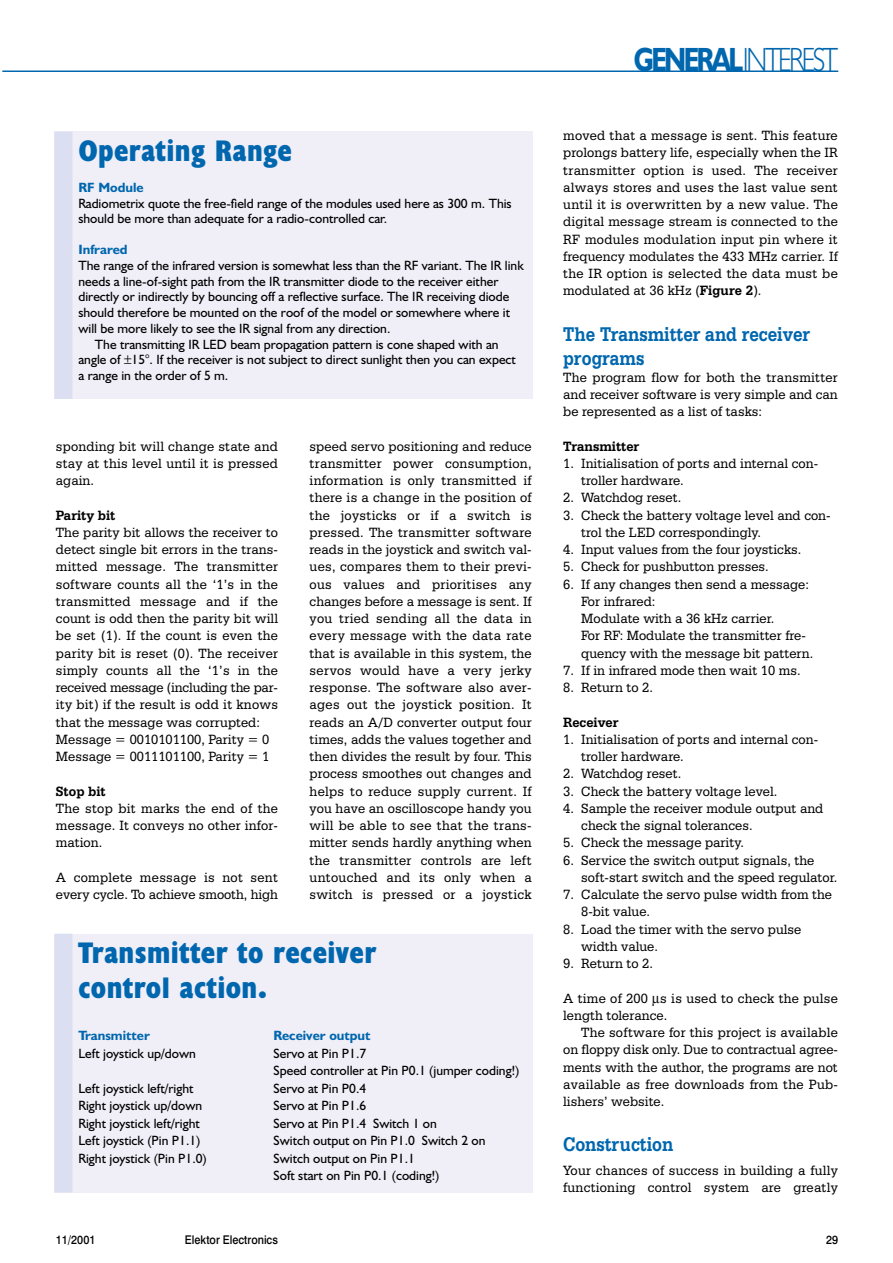
<style>
.page{position:relative;width:893px;height:1263px;background:#fff}
.page>*{position:absolute;margin:0;border:0;box-sizing:border-box;transform-origin:0 0}
.t1{font:300 33.75px "Humanist 521 BT";letter-spacing:-.09em;color:#0067af;scale:.8 1}
.t2{font:700 condensed 30px/34.8px "Humanist 521 BT Xtra";letter-spacing:.01em;color:#0067af}
.t3{font:700 21px/24px "Serifa BT";color:#0067af;scale:.85 1}
.t4{font:14.25px/17.2px "Serifa BT";color:#000;scale:.95 1}
.t5{font:700 14.25px "Serifa BT";color:#000;scale:.95 1}
.t6{font:13.5px/17.5px "Humanist 521 BT";color:#000}
.t7{font:700 13.5px "Humanist 521 BT";color:#0067af}
.t8{font:500 12px "Swiss 721 BT";color:#000;scale:.9 1}
.s1{font-weight:700}
</style>
<div class="page">
<hr style="left:2px;top:70px;width:836px;height:2px;background:#0067af">
<div style="left:54px;top:132px;width:479px;height:267px;background:#f0eef7"></div>
<div style="left:54px;top:132px;width:18px;height:267px;background:#dbdff1"></div>
<div style="left:54px;top:934px;width:479px;height:258px;background:#f0eef7"></div>
<div style="left:54px;top:934px;width:18px;height:258px;background:#dbdff1"></div>
<h2 class="t2" style="left:78px;top:137px;width:215px">Operating Range</h2>
<p class="t7" style="left:78px;top:182px;width:67px">RF Module</p>
<p class="t6" style="left:78px;top:197px;width:435px;line-height:15.8px">Radiometrix quote the free-field range of the modules used here as 300 m. This should be more than adequate for a radio-controlled car.</p>
<p class="t7" style="left:78px;top:245px;width:51px">Infrared</p>
<p class="t6" style="left:78px;top:258px;width:447px">The range of the infrared version is somewhat less than the RF variant. The IR link</p>
<p class="t6" style="left:78px;top:274px;width:421px">needs a line-of-sight path from the IR transmitter diode to the receiver either</p>
<p class="t6" style="left:78px;top:289px;width:432px">directly or indirectly by bouncing off a reflective surface. The IR receiving diode</p>
<p class="t6" style="left:78px;top:305px;width:433px">should therefore be mounted on the roof of the model or somewhere where it</p>
<p class="t6" style="left:78px;top:321px;width:313px">will be more likely to see the IR signal from any direction.</p>
<p class="t6" style="left:95px;top:337px;width:405px">The transmitting IR LED beam propagation pattern is cone shaped with an</p>
<p class="t6" style="left:78px;top:352px;width:439px">angle of 15°. If the receiver is not subject to direct sunlight then you can expect</p>
<p class="t6" style="left:78px;top:368px;width:151px">a range in the order of 5 m.</p>
<p class="t4" style="left:56px;top:439px;width:235px;text-align:justify">sponding bit will change state and stay at this level until it is pressed again.</p>
<p class="t5" style="left:56px;top:510px;width:64px">Parity bit</p>
<p class="t4" style="left:56px;top:525px;width:235px">The parity bit allows the receiver to detect single bit errors in the trans&shy;mitted message. The transmitter software counts all the ‘1’s in the transmitted message and if the count is odd then the parity bit will be set (1). If the count is even the parity bit is reset (0). The receiver simply counts all the ‘1’s in the received message (including the par&shy;ity bit) if the result is odd it knows that the message was corrupted:<br>Message = 0010101100, Parity = 0<br>Message = 0011101100, Parity = 1</p>
<p class="t5" style="left:56px;top:786px;width:54px">Stop bit</p>
<p class="t4" style="left:56px;top:801px;width:235px;text-align:justify">The stop bit marks the end of the message. It conveys no other infor&shy;mation.</p>
<p class="t4" style="left:56px;top:870px;width:235px">A complete message is not sent every cycle. To achieve smooth, high</p>
<p class="t4" style="left:309px;top:439px;width:235px;text-align:justify">speed servo positioning and reduce transmitter power consumption, information is only transmitted if there is a change in the position of the joysticks or if a switch is pressed. The transmitter software reads in the joystick and switch val&shy;ues, compares them to their previ&shy;ous values and prioritises any changes before a message is sent. If you tried sending all the data in every message with the data rate that is available in this system, the servos would have a very jerky response. The software also aver&shy;ages out the joystick position. It reads an A/D converter output four times, adds the values together and then divides the result by four. This process smoothes out changes and helps to reduce supply current. If you have an oscilloscope handy you will be able to see that the trans&shy;mitter sends hardly anything when the transmitter controls are left untouched and its only when a switch is pressed or a joystick</p>
<h2 class="t2" style="left:78px;top:939px;width:299px">Transmitter to receiver control action.</h2>
<p class="t7" style="left:78px;top:1031px;width:73px">Transmitter</p>
<p class="t7" style="left:273px;top:1031px;width:98px">Receiver output</p>
<p class="t6" style="left:78px;top:1046px;width:119px">Left joystick up/down</p>
<p class="t6" style="left:273px;top:1046px;width:247px">Servo at Pin P1.7<br>Speed controller at Pin P0.1 (jumper coding!)</p>
<p class="t6" style="left:78px;top:1081px;width:117px">Left joystick left/right</p>
<p class="t6" style="left:273px;top:1081px;width:94px">Servo at Pin P0.4</p>
<p class="t6" style="left:78px;top:1098px;width:125px">Right joystick up/down</p>
<p class="t6" style="left:273px;top:1098px;width:94px">Servo at Pin P1.6</p>
<p class="t6" style="left:78px;top:1116px;width:123px">Right joystick left/right</p>
<p class="t6" style="left:273px;top:1116px;width:165px">Servo at Pin P1.4 Switch 1 on</p>
<p class="t6" style="left:78px;top:1133px;width:124px">Left joystick (Pin P1.1)</p>
<p class="t6" style="left:273px;top:1133px;width:213px">Switch output on Pin P1.0 Switch 2 on</p>
<p class="t6" style="left:78px;top:1151px;width:130px">Right joystick (Pin P1.0)</p>
<p class="t6" style="left:273px;top:1151px;width:167px">Switch output on Pin P1.1<br>Soft start on Pin P0.1 (coding!)</p>
<h1 class="t1" style="left:634px;top:47px;width:257px"><span class="s1">GENERAL</span>INTEREST</h1>
<p class="t4" style="left:563px;top:128px;width:290px;text-align:justify">moved that a message is sent. This feature prolongs battery life, especially when the IR transmitter option is used. The receiver always stores and uses the last value sent until it is overwritten by a new value. The digital message stream is connected to the RF modules modulation input pin where it frequency modulates the 433 MHz carrier. If the IR option is selected the data must be modulated at 36 kHz (<span class="s1">Figure 2</span>).</p>
<h3 class="t3" style="left:563px;top:323px;width:292px">The Transmitter and receiver programs</h3>
<p class="t4" style="left:563px;top:370px;width:290px;text-align:justify">The program flow for both the transmitter and receiver software is very simple and can be represented as a list of tasks:</p>
<p class="t5" style="left:563px;top:441px;width:82px">Transmitter</p>
<p class="t4" style="left:581px;top:456px;width:251px;text-indent:-18px">1. Initialisation of ports and internal con&shy;troller hardware.</p>
<p class="t4" style="left:563px;top:490px;width:126px">2. Watchdog reset.</p>
<p class="t4" style="left:581px;top:508px;width:264px;text-indent:-18px">3. Check the battery voltage level and con&shy;trol the LED correspondingly.</p>
<p class="t4" style="left:563px;top:542px;width:252px">4. Input values from the four joysticks.</p>
<p class="t4" style="left:563px;top:559px;width:218px">5. Check for pushbutton presses.</p>
<p class="t4" style="left:581px;top:577px;width:246px;text-indent:-18px">6. If any changes then send a message:<br>For infrared:<br>Modulate with a 36 kHz carrier.<br>For RF: Modulate the transmitter fre&shy;quency with the message bit pattern.</p>
<p class="t4" style="left:563px;top:663px;width:251px">7. If in infrared mode then wait 10 ms.</p>
<p class="t4" style="left:563px;top:680px;width:96px">8. Return to 2.</p>
<p class="t5" style="left:563px;top:717px;width:60px">Receiver</p>
<p class="t4" style="left:581px;top:732px;width:251px;text-indent:-18px">1. Initialisation of ports and internal con&shy;troller hardware.</p>
<p class="t4" style="left:563px;top:766px;width:126px">2. Watchdog reset.</p>
<p class="t4" style="left:563px;top:784px;width:227px">3. Check the battery voltage level.</p>
<p class="t4" style="left:581px;top:801px;width:256px;text-indent:-18px">4. Sample the receiver module output and check the signal tolerances.</p>
<p class="t4" style="left:563px;top:835px;width:192px">5. Check the message parity.</p>
<p class="t4" style="left:581px;top:853px;width:271px;text-indent:-18px">6. Service the switch output signals, the soft-start switch and the speed regulator.</p>
<p class="t4" style="left:581px;top:887px;width:265px;text-indent:-18px">7. Calculate the servo pulse width from the<br>8-bit value.</p>
<p class="t4" style="left:581px;top:922px;width:233px;text-indent:-18px">8. Load the timer with the servo pulse width value.</p>
<p class="t4" style="left:563px;top:956px;width:96px">9. Return to 2.</p>
<p class="t4" style="left:563px;top:991px;width:290px">A time of 200 s is used to check the pulse length tolerance.</p>
<p class="t4" style="left:563px;top:1025px;width:291px;text-align:justify;text-indent:18px">The software for this project is available on floppy disk only. Due to contractual agree&shy;ments with the author, the programs are not available as free downloads from the Pub&shy;lishers’ website.</p>
<h3 class="t3" style="left:563px;top:1134px;width:131px">Construction</h3>
<p class="t4" style="left:563px;top:1163px;width:290px">Your chances of success in building a fully functioning control system are greatly</p>
<p class="t8" style="left:56px;top:1236px;width:45px">11/2001</p>
<p class="t8" style="left:185px;top:1236px;width:105px">Elektor Electronics</p>
<p class="t8" style="left:826px;top:1236px;width:15px">29</p>
</div>
